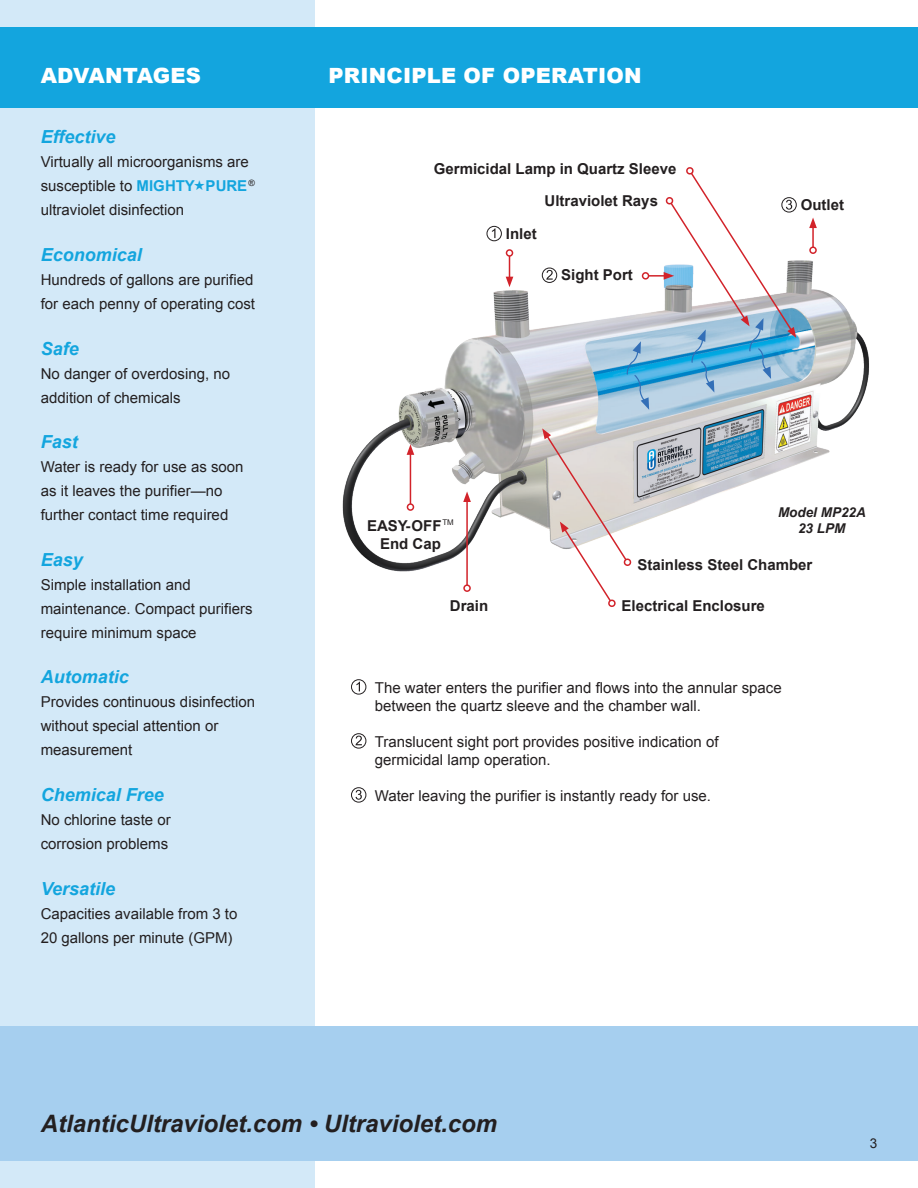
<style>
.page{position:relative;width:918px;height:1188px;background:#fff}
.page>*{position:absolute;margin:0;border:0;box-sizing:border-box;transform-origin:0 0}
.t1{font:italic 700 24px "Arial";color:#231f20}
.t2{font:900 21px "Arial";letter-spacing:.01em;color:#fff}
.t3{font:italic 700 18px "Arial";color:#13a5de}
.t4{font:15px/24px "Arial";color:#231f20}
.t5{font:700 15px/31.5px "Arial";color:#231f20}
.t6{font:italic 700 13.5px/16.5px "Arial";color:#231f20;text-align:center}
.t7{font:13.5px "Arial";color:#231f20}
.s1{font-weight:700;color:#13a5de}
</style>
<div class="page">
<div style="left:0;top:0;width:315px;height:1188px;background:#d3e9f8"></div>
<div style="left:0;top:27px;width:918px;height:81px;background:#13a5de"></div>
<div style="left:0;top:1026px;width:918px;height:135px;background:#a6cfef"></div>
<img style="left:342px;top:250px;width:527px;height:322px">
<div style="left:351px;top:679px;width:15px;height:15px;border:1px solid #231f20;border-radius:50%"></div>
<svg style="left:356px;top:682px;width:4px;height:9px"></svg>
<svg style="left:356px;top:736px;width:6px;height:9px"></svg>
<div style="left:351px;top:733px;width:15px;height:16px;border:1px solid #231f20;border-radius:50%"></div>
<svg style="left:356px;top:790px;width:6px;height:10px"></svg>
<div style="left:351px;top:787px;width:15px;height:16px;border:1px solid #231f20;border-radius:50%"></div>
<hr style="left:410px;top:453px;width:1px;height:51px;background:#d2232a">
<div style="left:407px;top:503px;width:7px;height:8px;border:2px solid #d2232a;border-radius:50%"></div>
<svg style="left:407px;top:444px;width:7px;height:11px"></svg>
<svg style="left:542px;top:428px;width:91px;height:179px"></svg>
<hr style="left:466px;top:500px;width:2px;height:85px;background:#d2232a">
<div style="left:463px;top:584px;width:8px;height:8px;border:2px solid #d2232a;border-radius:50%"></div>
<svg style="left:463px;top:491px;width:8px;height:11px"></svg>
<div style="left:506px;top:249px;width:7px;height:8px;border:2px solid #d2232a;border-radius:50%"></div>
<svg style="left:506px;top:256px;width:7px;height:31px"></svg>
<hr style="left:812px;top:226px;width:2px;height:21px;background:#d2232a">
<div style="left:809px;top:246px;width:8px;height:8px;border:2px solid #d2232a;border-radius:50%"></div>
<svg style="left:809px;top:218px;width:8px;height:10px"></svg>
<div style="left:781px;top:197px;width:16px;height:15px;border:1px solid #231f20;border-radius:50%"></div>
<div style="left:487px;top:226px;width:15px;height:15px;border:1px solid #231f20;border-radius:50%"></div>
<svg style="left:492px;top:228px;width:3px;height:10px"></svg>
<svg style="left:546px;top:270px;width:7px;height:10px"></svg>
<div style="left:542px;top:268px;width:15px;height:15px;border:1px solid #231f20;border-radius:50%"></div>
<svg style="left:626px;top:167px;width:170px;height:243px"></svg>
<h2 class="t2" style="left:41px;top:60px;width:162px">ADVANTAGES</h2>
<h2 class="t2" style="left:328px;top:60px;width:315px">PRINCIPLE OF OPERATION</h2>
<p class="t3" style="left:41px;top:127px;width:76px">Effective</p>
<p class="t4" style="left:41px;top:150px;width:216px">Virtually all microorganisms are susceptible to <span class="s1">MIGHTY PURE</span><sup>® </sup>ultraviolet disinfection</p>
<p class="t3" style="left:41px;top:245px;width:103px">Economical</p>
<p class="t4" style="left:41px;top:268px;width:216px">Hundreds of gallons are purified for each penny of operating cost</p>
<p class="t3" style="left:41px;top:338px;width:40px">Safe</p>
<p class="t4" style="left:41px;top:361px;width:191px">No danger of overdosing, no addition of chemicals</p>
<p class="t3" style="left:41px;top:432px;width:39px">Fast</p>
<p class="t4" style="left:41px;top:455px;width:204px">Water is ready for use as soon as it leaves the purifier—no further contact time required</p>
<p class="t3" style="left:41px;top:549px;width:44px">Easy</p>
<p class="t4" style="left:41px;top:573px;width:213px">Simple installation and maintenance. Compact purifiers require minimum space</p>
<p class="t3" style="left:41px;top:667px;width:90px">Automatic</p>
<p class="t4" style="left:41px;top:690px;width:216px">Provides continuous disinfection without special attention or measurement</p>
<p class="t3" style="left:41px;top:785px;width:125px">Chemical Free</p>
<p class="t4" style="left:41px;top:808px;width:132px">No chlorine taste or corrosion problems</p>
<p class="t3" style="left:41px;top:878px;width:76px">Versatile</p>
<p class="t4" style="left:41px;top:901px;width:198px">Capacities available from 3 to<br>20 gallons per minute (GPM)</p>
<p class="t5" style="left:545px;top:154px;width:133px;text-indent:-111px">Germicidal Lamp in Quartz Sleeve<br>Ultraviolet Rays</p>
<p class="t5" style="left:506px;top:218px;width:32px">Inlet</p>
<p class="t5" style="left:561px;top:259px;width:73px">Sight Port</p>
<p class="t5" style="left:367px;top:517px;width:88px;line-height:18px;text-align:center">EASY-OFF<sup>TM<br></sup>End Cap</p>
<p class="t5" style="left:801px;top:189px;width:45px">Outlet</p>
<p class="t6" style="left:778px;top:504px;width:89px">Model MP22A<br>23 LPM</p>
<p class="t5" style="left:450px;top:590px;width:40px">Drain</p>
<p class="t5" style="left:637px;top:549px;width:177px">Stainless Steel Chamber</p>
<p class="t5" style="left:622px;top:590px;width:145px">Electrical Enclosure</p>
<p class="t4" style="left:375px;top:679px;width:408px;line-height:18px">The water enters the purifier and flows into the annular space between the quartz sleeve and the chamber wall.</p>
<p class="t4" style="left:375px;top:733px;width:345px;line-height:18px">Translucent sight port provides positive indication of germicidal lamp operation.</p>
<p class="t4" style="left:375px;top:784px;width:338px">Water leaving the purifier is instantly ready for use.</p>
<h1 class="t1" style="left:41px;top:1111px;width:458px">AtlanticUltraviolet.com • Ultraviolet.com</h1>
<p class="t7" style="left:870px;top:1136px;width:9px">3</p>
</div>
